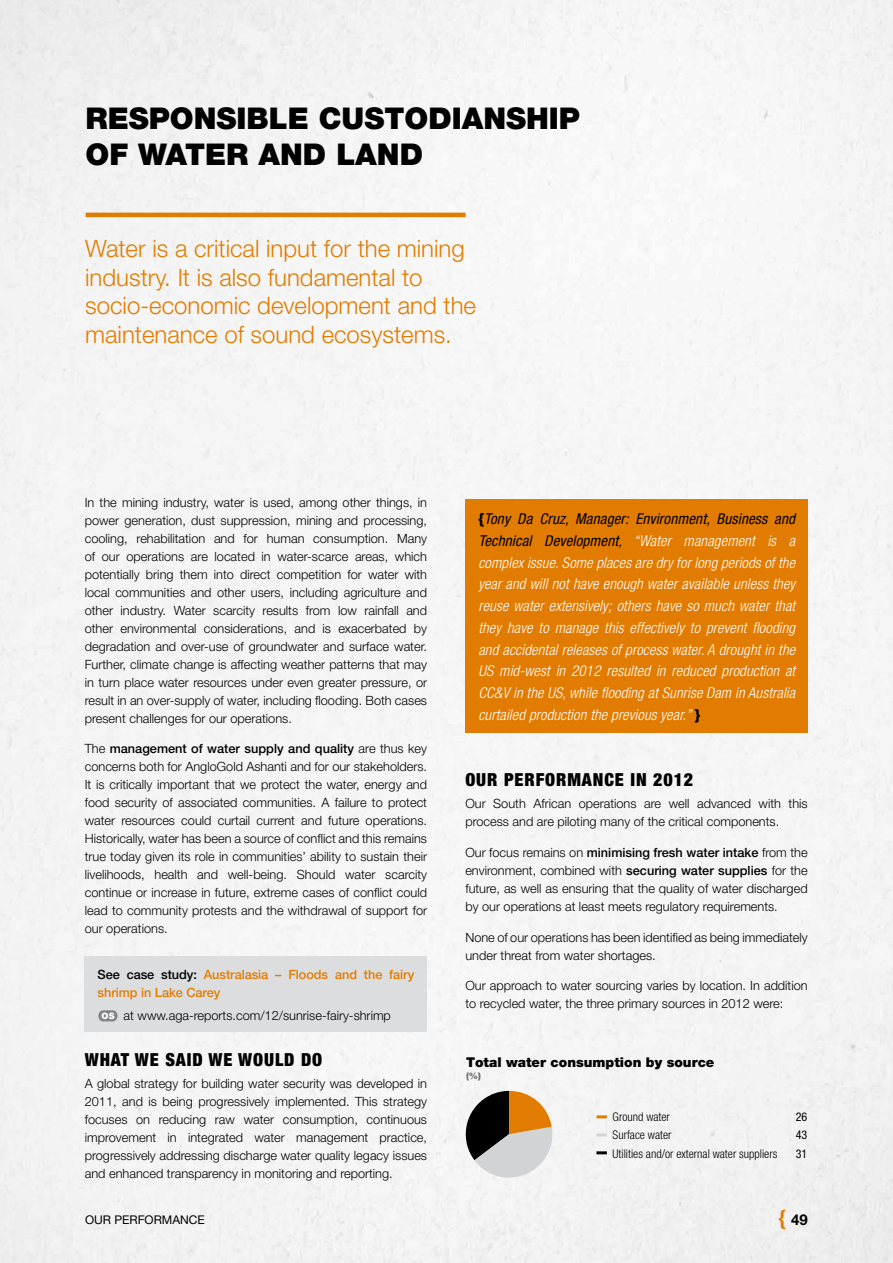
<style>
.page{position:relative;width:893px;height:1263px;background:#f5f5f5}
.page>*{position:absolute;margin:0;border:0;box-sizing:border-box;transform-origin:0 0}
.t1{font:900 30px "Helvetica Neue";color:#000}
.t2{font:300 24px/28.5px "Helvetica Neue";color:#e27c00}
.t3{font:900 condensed 18px "Helvetica Neue";letter-spacing:.05em;color:#000}
.t4{font:italic 300 condensed 15px/21.8px "Helvetica Neue";letter-spacing:.01em;color:#fff;text-align:justify}
.t5{font:700 15px "Helvetica Neue";color:#000}
.t6{font:900 13.5px "Helvetica Neue";color:#000}
.t7{font:300 12.75px/18px "Helvetica Neue";color:#000;text-align:justify}
.t8{font:500 12.75px/18px "Helvetica Neue";letter-spacing:-.005em;color:#e27c00}
.t9{font:300 condensed 12px "Helvetica Neue";color:#000}
.t10{font:12px "Helvetica Neue";color:#000}
.t11{font:condensed 12px "Helvetica Neue";color:#000}
.t12{font:900 9px "Helvetica Neue";color:#6d6e71}
.s1{font-weight:500}
.s2{color:#000}
.s3{font-weight:900;font-size:8.85px;color:#fff}
.s4{font-weight:800;font-style:normal;font-stretch:normal;color:#000}
.s5{font-weight:400;color:#000}
.s6{font-family:"Helvetica";font-size:21px;color:#e27c00}
</style>
<div class="page">
<hr style="left:86px;top:213px;width:380px;height:4px;background:#e27c00">
<div style="left:85px;top:956px;width:342px;height:76px;background:#dcddde"></div>
<svg style="left:98px;top:1010px;width:19px;height:11px"></svg>
<div style="left:466px;top:500px;width:342px;height:233px;background:#e27c00"></div>
<svg style="left:466px;top:1091px;width:90px;height:89px"></svg>
<svg style="left:596px;top:1115px;width:11px;height:3px"></svg>
<svg style="left:596px;top:1133px;width:11px;height:3px"></svg>
<svg style="left:596px;top:1151px;width:11px;height:3px"></svg>
<h1 class="t1" style="left:85px;top:101px;width:108px">RESPONS</h1>
<h1 class="t1" style="left:237px;top:101px;width:150px">IBLE CUSTO</h1>
<h1 class="t1" style="left:428px;top:101px;width:153px">DIANSHIP</h1>
<h1 class="t1" style="left:85px;top:137px;width:339px">OF WATE R AND LAND</h1>
<h2 class="t2" style="left:85px;top:234px;width:392px">Water is a critical input for the mining industry. It is also fundamental to socio-economic development and the maintenance of sound ecosystems.</h2>
<p class="t7" style="left:85px;top:493px;width:344px">In the mining industry, water is used, among other things, in power generation, dust suppression, mining and processing, cooling, rehabilitation and for human consumption. Many of our operations are located in water-scarce areas, which potentially bring them into direct competition for water with local communities and other users, including agriculture and other industry. Water scarcity results from low rainfall and other environmental considerations, and is exacerbated by degradation and over-use of groundwater and surface water.<br>Further, climate change is affecting weather patterns that may in turn place water resources under even greater pressure, or result in an over-supply of water, including flooding. Both cases present challenges for our operations.</p>
<p class="t7" style="left:85px;top:740px;width:344px">The <span class="s1">management of water supply and quality</span> are thus key concerns both for AngloGold Ashanti and for our stakeholders.<br>It is critically important that we protect the water, energy and food security of associated communities. A failure to protect water resources could curtail current and future operations.<br>Historically, water has been a source of conflict and this remains true today given its role in communities’ ability to sustain their livelihoods, health and well-being. Should water scarcity continue or increase in future, extreme cases of conflict could lead to community protests and the withdrawal of support for our operations.</p>
<p class="t8" style="left:98px;top:965px;width:318px"><span class="s2">See case study:</span> Australasia – Floods and the fairy shrimp in Lake Carey</p>
<p class="t7" style="left:102px;top:1006px;width:291px"><span class="s3">OS</span> at www.aga-reports.com/12/sunrise-fairy-shrimp</p>
<h3 class="t3" style="left:85px;top:1048px;width:238px">WHAT WE SAID WE WOULD DO</h3>
<p class="t7" style="left:85px;top:1074px;width:344px">A global strategy for building water security was developed in 2011, and is being progressively implemented. This strategy focuses on reducing raw water consumption, continuous improvement in integrated water management practice, progressively addressing discharge water quality legacy issues and enhanced transparency in monitoring and reporting.</p>
<p class="t4" style="left:478px;top:508px;width:318px"><span class="s4">{</span><span class="s5">Tony Da Cruz, Manager: Environment, Business and Technical Development</span><span class="s2">,</span> “Water management is a complex issue. Some places are dry for long periods of the year and will not have enough water available unless they reuse water extensively; others have so much water that they have to manage this effectively to prevent flooding and accidental releases of process water. A drought in the US mid-west in 2012 resulted in reduced production at CC&amp;V in the US, while flooding at Sunrise Dam in Australia curtailed production the previous year.” <span class="s4">}</span></p>
<h3 class="t3" style="left:465px;top:768px;width:229px">OUR PERFORMANCE IN 2012</h3>
<p class="t7" style="left:465px;top:794px;width:344px">Our South African operations are well advanced with this process and are piloting many of the critical components.</p>
<p class="t7" style="left:465px;top:843px;width:344px">Our focus remains on <span class="s1">minimising fresh water intake</span> from the environment, combined with <span class="s1">securing water supplies</span> for the future, as well as ensuring that the quality of water discharged by our operations at least meets regulatory requirements.</p>
<p class="t7" style="left:465px;top:928px;width:344px">None of our operations has been identified as being immediately under threat from water shortages.</p>
<p class="t7" style="left:465px;top:976px;width:344px">Our approach to water sourcing varies by location. In addition to recycled water, the three primary sources in 2012 were:</p>
<p class="t6" style="left:466px;top:1054px;width:250px">Total water consumption by source</p>
<p class="t12" style="left:466px;top:1071px;width:16px">(%)</p>
<p class="t9" style="left:613px;top:1110px;width:59px">Ground water</p>
<p class="t11" style="left:796px;top:1110px;width:13px">26</p>
<p class="t9" style="left:613px;top:1128px;width:60px">Surface water</p>
<p class="t11" style="left:796px;top:1128px;width:13px">43</p>
<p class="t9" style="left:613px;top:1146px;width:166px">Utilities and/or external water suppliers</p>
<p class="t11" style="left:796px;top:1146px;width:13px">31</p>
<p class="t10" style="left:85px;top:1212px;width:10px">OUR</p>
<p class="t10" style="left:114px;top:1212px;width:10px">PERFORMANCE</p>
<p class="t5" style="left:779px;top:1211px;width:31px"><span class="s6">{</span> 49</p>
</div>
